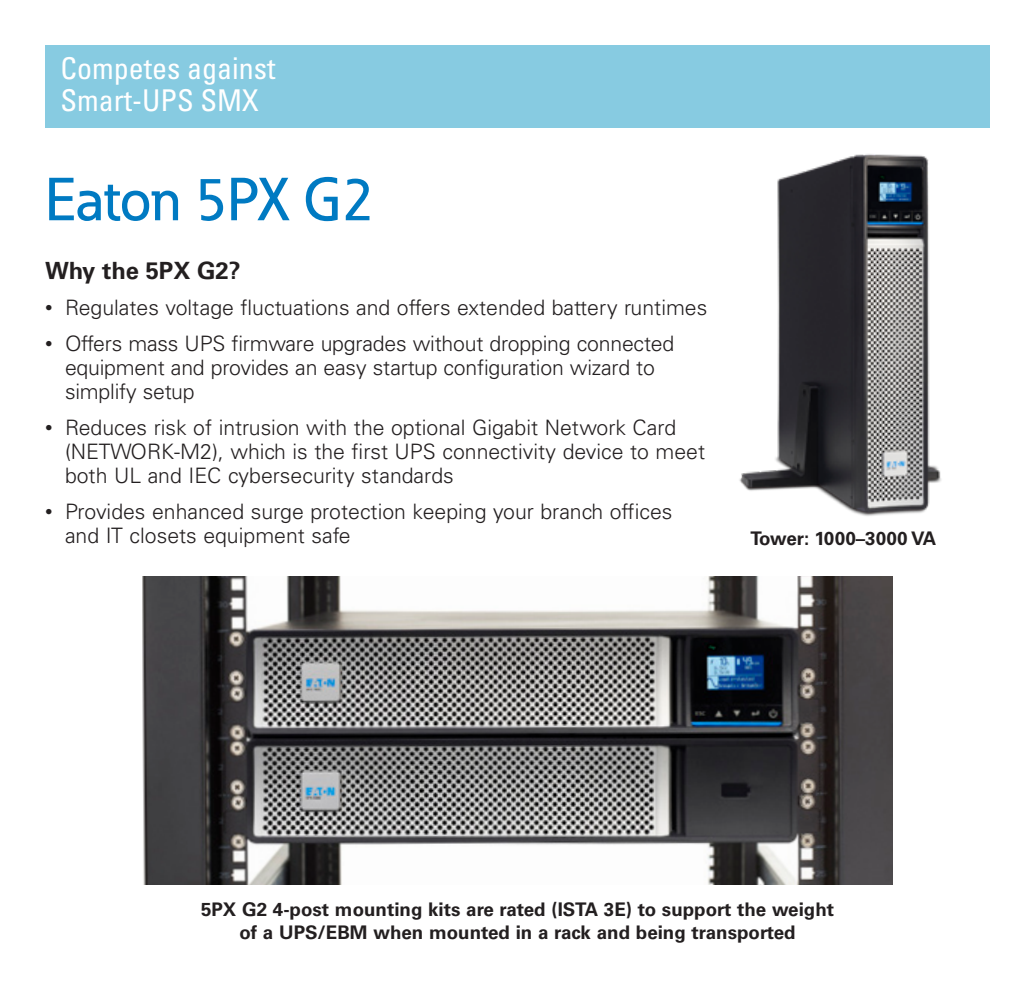
<style>
.page{position:relative;width:1035px;height:990px;background:#fff}
.page>*{position:absolute;margin:0;border:0;box-sizing:border-box;transform-origin:0 0}
.t1{font:500 60px "Eaton";letter-spacing:-.01em;color:#007ac2}
.t2{font:condensed 30px/32.5px "Univers LT Std";color:#fff}
._02_Body_Head__9_5_p{font:700 23.75px "Univers LT Std";color:#231f20}
._02_Bullet1__8_5_pt{font:300 21.25px/23.8px "Univers LT Std";color:#231f20}
._05_Caption_Head{font:700 18.75px/22.5px "Univers LT Std";color:#231f20;text-align:center}
.s1{font-size:15px}
</style>
<div class="page">
<div style="left:45px;top:45px;width:945px;height:83px;background:#87cbe1"></div>
<img style="left:143px;top:576px;width:749px;height:309px">
<img style="left:739px;top:154px;width:202px;height:362px">
<p class="t2" style="left:60px;top:51px;width:216px">Competes against<br>Smart-UPS SMX</p>
<p class="t1" style="left:45px;top:163px;width:331px">Eaton 5PX G2</p>
<p class="_02_Body_Head__9_5_p" style="left:45px;top:257px;width:197px">Why the 5PX G2?</p>
<p class="_02_Bullet1__8_5_pt" style="left:45px;top:296px;width:664px"><span class="s1">•</span> Regulates voltage fluctuations and offers extended battery runtimes</p>
<p class="_02_Bullet1__8_5_pt" style="left:65px;top:332px;width:611px;text-indent:-20px"><span class="s1">•</span> Offers mass UPS firmware upgrades without dropping connected equipment and provides an easy startup configuration wizard to simplify setup</p>
<p class="_02_Bullet1__8_5_pt" style="left:65px;top:416px;width:642px;text-indent:-20px"><span class="s1">•</span> Reduces risk of intrusion with the optional Gigabit Network Card (NETWORK-M2), which is the first UPS connectivity device to meet both UL and IEC cybersecurity standards</p>
<p class="_02_Bullet1__8_5_pt" style="left:65px;top:499px;width:609px;text-indent:-20px"><span class="s1">•</span> Provides enhanced surge protection keeping your branch offices and IT closets equipment safe</p>
<p class="_05_Caption_Head" style="left:750px;top:527px;width:187px">Tower: 1000–3000 VA</p>
<p class="_05_Caption_Head" style="left:201px;top:899px;width:635px">5PX G2 4-post mounting kits are rated (ISTA 3E) to support the weight of a UPS/EBM when mounted in a rack and being transported</p>
</div>
